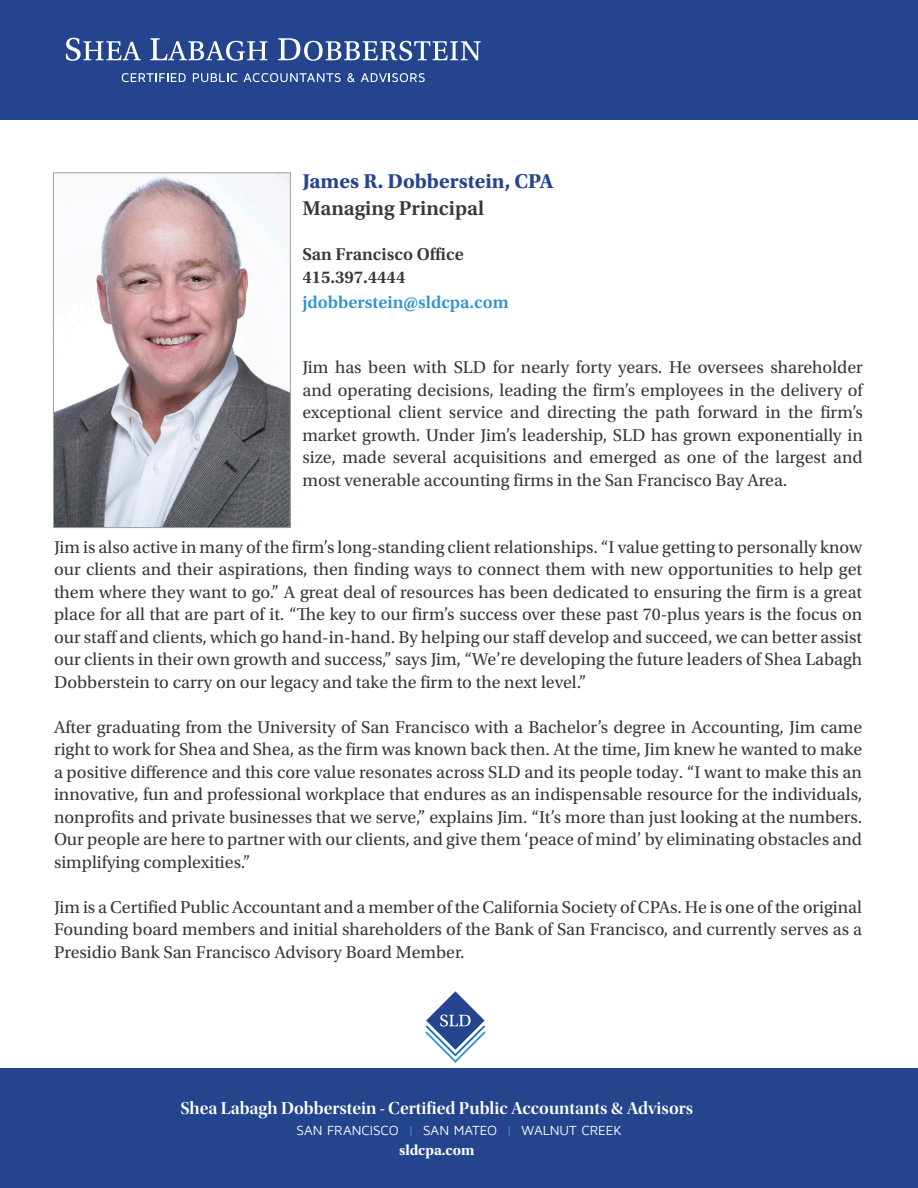
<style>
.page{position:relative;width:918px;height:1188px;background:#fff}
.page>*{position:absolute;margin:0;border:0;box-sizing:border-box;transform-origin:0 0}
.t1{font:700 21px "Utopia Std";color:#24458e}
.t2{font:600 21px "Utopia Std";color:#383836}
.t3{font:18px/22.5px "Utopia Std";color:#383836;text-align:justify}
.t4{font:18px "Utopia Std Semibold Disp";color:#fff}
.t5{font:600 18px "Utopia Std";color:#383836}
.t6{font:600 18px "Utopia Std";color:#3294d0}
.t7{font:15px "Utopia Std Bold Subh";color:#fff}
.t8{font:13.5px "Maven Pro";letter-spacing:-.005em;color:#fff}
.s1{color:#3294d0}
</style>
<div class="page">
<div style="left:0;top:0;width:918px;height:120px;background:#24458e"></div>
<svg style="left:66px;top:38px;width:75px;height:23px"></svg>
<svg style="left:150px;top:38px;width:117px;height:23px"></svg>
<svg style="left:278px;top:38px;width:203px;height:23px"></svg>
<svg style="left:122px;top:73px;width:64px;height:9px"></svg>
<svg style="left:193px;top:73px;width:44px;height:9px"></svg>
<svg style="left:243px;top:73px;width:98px;height:9px"></svg>
<svg style="left:347px;top:73px;width:8px;height:9px"></svg>
<svg style="left:361px;top:73px;width:64px;height:9px"></svg>
<div style="left:0;top:1068px;width:918px;height:120px;background:#24458e"></div>
<svg style="left:425px;top:991px;width:60px;height:72px"></svg>
<img style="left:55px;top:175px;width:234px;height:351px">
<div style="left:53px;top:173px;width:238px;height:355px;border:1px solid #9aa2a7"></div>
<p class="t1" style="left:302px;top:169px;width:253px">James R. Dobberstein, CPA</p>
<p class="t2" style="left:302px;top:196px;width:183px">Managing Principal</p>
<p class="t5" style="left:302px;top:244px;width:163px">San Francisco Office</p>
<p class="t5" style="left:302px;top:267px;width:104px">415.397.4444</p>
<p class="t6" style="left:302px;top:292px;width:208px">jdobberstein@sldcpa.com</p>
<p class="t3" style="left:302px;top:356px;width:562px">Jim has been with SLD for nearly forty years. He oversees shareholder and operating decisions, leading the firm’s employees in the delivery of exceptional client service and directing the path forward in the firm’s market growth. Under Jim’s leadership, SLD has grown exponentially in size, made several acquisitions and emerged as one of the largest and most venerable accounting firms in the San Francisco Bay Area.</p>
<p class="t3" style="left:54px;top:536px;width:810px">Jim is also active in many of the firm’s long-standing client relationships. “I value getting to personally know our clients and their aspirations, then finding ways to connect them with new opportunities to help get them where they want to go.” A great deal of resources has been dedicated to ensuring the firm is a great place for all that are part of it. “The key to our firm’s success over these past 70-plus years is the focus on our staff and clients, which go hand-in-hand. By helping our staff develop and succeed, we can better assist our clients in their own growth and success,” says Jim, “We’re developing the future leaders of Shea Labagh Dobberstein to carry on our legacy and take the firm to the next level.”</p>
<p class="t3" style="left:54px;top:716px;width:810px">After graduating from the University of San Francisco with a Bachelor’s degree in Accounting, Jim came right to work for Shea and Shea, as the firm was known back then. At the time, Jim knew he wanted to make a positive difference and this core value resonates across SLD and its people today. “I want to make this an innovative, fun and professional workplace that endures as an indispensable resource for the individuals, nonprofits and private businesses that we serve,” explains Jim. “It’s more than just looking at the numbers.<br>Our people are here to partner with our clients, and give them ‘peace of mind’ by eliminating obstacles and simplifying complexities.”</p>
<p class="t3" style="left:54px;top:896px;width:810px">Jim is a Certified Public Accountant and a member of the California Society of CPAs. He is one of the original Founding board members and initial shareholders of the Bank of San Francisco, and currently serves as a Presidio Bank San Francisco Advisory Board Member.</p>
<p class="t4" style="left:180px;top:1098px;width:514px">Shea Labagh Dobberstein - Certified Public Accountants &amp; Advisors</p>
<p class="t8" style="left:297px;top:1123px;width:327px">SAN FRANCISCO <span class="s1">|</span> SAN MATEO <span class="s1">|</span> WALNUT CREEK</p>
<p class="t7" style="left:399px;top:1142px;width:77px">sldcpa.com</p>
</div>
